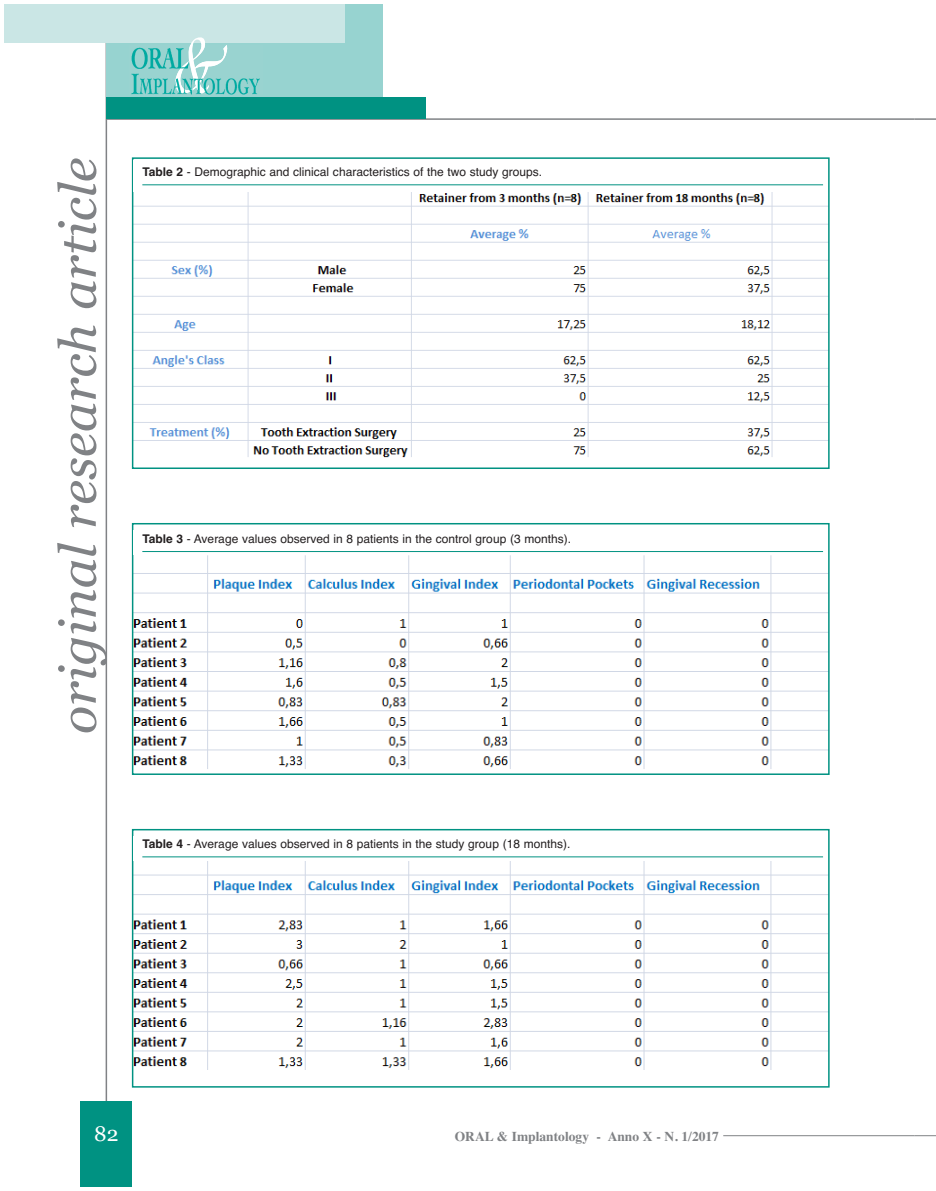
<style>
.page{position:relative;width:936px;height:1191px;background:#fff}
.page>*{position:absolute;margin:0;border:0;box-sizing:border-box;transform-origin:0 0}
.t1{font:italic 51px "Georgia";color:#808285;scale:1.04 1}
.t2{font:21px "Georgia";color:#fff}
.t3{font:700 13.5px "Times";color:#808285}
.t4{font:12px "Helvetica";color:#231f20}
.s1{font-weight:700}
</style>
<div class="page">
<svg style="left:914px;top:1135px;width:21px;height:1px"></svg>
<hr style="left:914px;top:118px;width:21px;height:2px;background:#808285">
<hr style="left:723px;top:1135px;width:191px;height:1px;background:#808285">
<hr style="left:106px;top:4px;width:1px;height:1182px;background:#808285">
<div style="left:81px;top:1101px;width:51px;height:85px;background:#009282"></div>
<hr style="left:106px;top:118px;width:808px;height:2px;background:#808285">
<div style="left:106px;top:4px;width:277px;height:113px;background:#97d3d0"></div>
<div style="left:106px;top:98px;width:319px;height:21px;background:#009282"></div>
<div style="left:4px;top:4px;width:340px;height:39px;background:#cae6e5"></div>
<svg style="left:190px;top:37px;width:15px;height:8px"></svg>
<img style="left:131px;top:47px;width:129px;height:48px">
<img style="left:175px;top:45px;width:52px;height:48px">
<img style="left:135px;top:192px;width:691px;height:265px">
<div style="left:132px;top:157px;width:697px;height:312px;border:2px solid #009282"></div>
<img style="left:135px;top:551px;width:691px;height:218px">
<div style="left:132px;top:523px;width:697px;height:252px;border:2px solid #009282"></div>
<img style="left:135px;top:856px;width:691px;height:213px">
<div style="left:132px;top:829px;width:697px;height:258px;border:2px solid #009282"></div>
<div style="left:134px;top:160px;width:689px;height:32px;background:#fff"></div>
<hr style="left:142px;top:184px;width:681px;height:1px;background:#009282">
<div style="left:134px;top:530px;width:689px;height:25px;background:#fff"></div>
<hr style="left:142px;top:551px;width:681px;height:1px;background:#009282">
<div style="left:134px;top:835px;width:689px;height:25px;background:#fff"></div>
<hr style="left:142px;top:856px;width:681px;height:1px;background:#009282">
<h1 class="t1" style="left:48px;top:734px;width:556px;rotate:-90deg">original research article</h1>
<p class="t4" style="left:142px;top:165px;width:401px"><span class="s1">Table 2</span> - Demographic and clinical characteristics of the two study groups.</p>
<p class="t4" style="left:142px;top:531px;width:430px"><span class="s1">Table 3</span> - Average values observed in 8 patients in the control group (3 months).</p>
<p class="t4" style="left:142px;top:837px;width:429px"><span class="s1">Table 4</span> - Average values observed in 8 patients in the study group (18 months).</p>
<h2 class="t2" style="left:94px;top:1121px;width:26px">82</h2>
<p class="t3" style="left:455px;top:1128px;width:266px">ORAL &amp; Implantology - Anno X - N. 1/2017</p>
</div>
